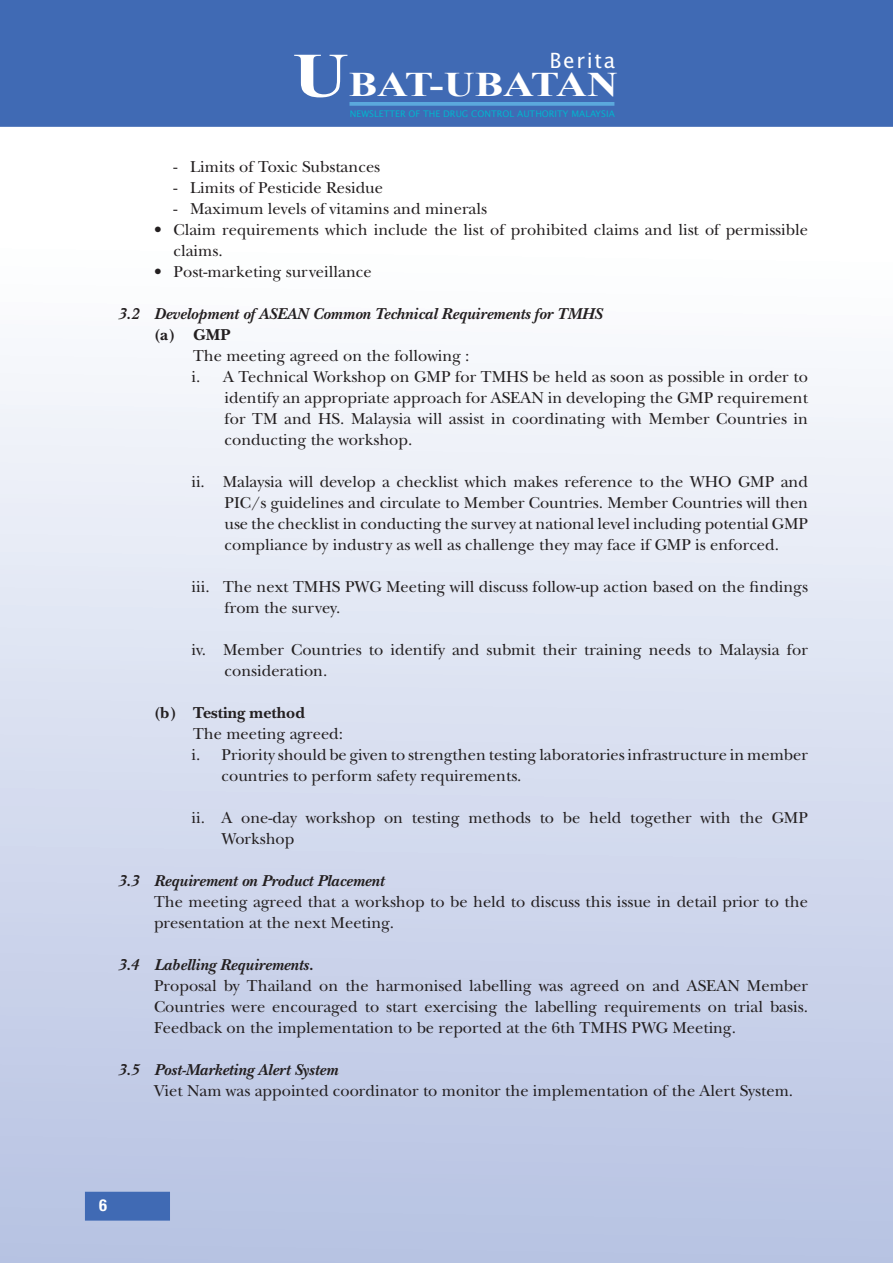
<style>
.page{position:relative;width:893px;height:1263px;background:#fff}
.page>*{position:absolute;margin:0;border:0;box-sizing:border-box;transform-origin:0 0}
.t1{font:700 34.5px "Times New Roman";color:#fff;scale:1.24 1}
.t2{font:21px "Lucida Sans";letter-spacing:.075em;color:#fff}
.t3{font:16.5px/21px "New Baskerville";color:#231f20}
.t4{font:italic 700 16.5px "New Baskerville";color:#231f20}
.t5{font:700 16.5px "New Baskerville";color:#231f20}
.t6{font:700 condensed 16.5px "Helvetica Neue";color:#fff}
.t7{font:9px "Lucida Sans";color:#00b7ce}
.s1{font-size:63px}
</style>
<div class="page">
<div style="left:0;top:120px;width:893px;height:1143px;background:linear-gradient(to bottom,#fff,#b6c2e2)"></div>
<div style="left:0;top:0;width:893px;height:127px;background:#406ab4"></div>
<svg style="left:349px;top:102px;width:265px;height:4px"></svg>
<div style="left:86px;top:1193px;width:83px;height:27px;background:#406ab4"></div>
<div style="left:85px;top:1192px;width:85px;height:29px;border:2px solid #406ab4"></div>
<p class="t2" style="left:550px;top:52px;width:67px">Berita</p>
<h1 class="t1" style="left:292px;top:66px;width:264px"><span class="s1">U</span>BAT-UBATAN</h1>
<p class="t7" style="left:350px;top:110px;width:266px">NEWSLETTER OF THE DRUG CONTROL AUTHORITY MALAYSIA</p>
<p class="t3" style="left:173px;top:158px;width:208px">- Limits of Toxic Substances</p>
<p class="t3" style="left:173px;top:179px;width:211px">- Limits of Pesticide Residue</p>
<p class="t3" style="left:173px;top:200px;width:315px">- Maximum levels of vitamins and minerals</p>
<p class="t3" style="left:173px;top:221px;width:636px;text-indent:-19px">• Claim requirements which include the list of prohibited claims and list of permissible claims.</p>
<p class="t3" style="left:154px;top:263px;width:219px">• Post-marketing surveillance</p>
<p class="t4" style="left:118px;top:308px;width:486px">3.2 Development of ASEAN Common Technical Requirements for TMHS</p>
<p class="t5" style="left:154px;top:329px;width:78px">(a) GMP</p>
<p class="t3" style="left:193px;top:347px;width:278px">The meeting agreed on the following :</p>
<p class="t3" style="left:191px;top:368px;width:618px">i. A Technical Workshop on GMP for TMHS be held as soon as possible in order to</p>
<p class="t3" style="left:224px;top:389px;width:585px">identify an appropriate approach for ASEAN in developing the GMP requirement</p>
<p class="t3" style="left:224px;top:410px;width:585px">for TM and HS. Malaysia will assist in coordinating with Member Countries in</p>
<p class="t3" style="left:224px;top:431px;width:189px">conducting the workshop.</p>
<p class="t3" style="left:224px;top:473px;width:585px;text-align:justify;text-indent:-33px">ii. Malaysia will develop a checklist which makes reference to the WHO GMP and PIC/s guidelines and circulate to Member Countries. Member Countries will then use the checklist in conducting the survey at national level including potential GMP compliance by industry as well as challenge they may face if GMP is enforced.</p>
<p class="t3" style="left:224px;top:578px;width:585px;text-indent:-33px">iii. The next TMHS PWG Meeting will discuss follow-up action based on the findings from the survey.</p>
<p class="t3" style="left:224px;top:641px;width:585px;text-indent:-33px">iv. Member Countries to identify and submit their training needs to Malaysia for consideration.</p>
<p class="t5" style="left:154px;top:707px;width:152px">(b) Testing method</p>
<p class="t3" style="left:193px;top:725px;width:152px">The meeting agreed:</p>
<p class="t3" style="left:191px;top:746px;width:618px">i. Priority should be given to strengthen testing laboratories infrastructure in member</p>
<p class="t3" style="left:221px;top:767px;width:302px">countries to perform safety requirements.</p>
<p class="t3" style="left:221px;top:809px;width:588px;text-indent:-30px">ii. A one-day workshop on testing methods to be held together with the GMP<br>Workshop</p>
<p class="t4" style="left:118px;top:875px;width:268px">3.3 Requirement on Product Placement</p>
<p class="t3" style="left:154px;top:893px;width:655px">The meeting agreed that a workshop to be held to discuss this issue in detail prior to the presentation at the next Meeting.</p>
<p class="t4" style="left:118px;top:959px;width:197px">3.4 Labelling Requirements.</p>
<p class="t3" style="left:154px;top:977px;width:655px;text-align:justify">Proposal by Thailand on the harmonised labelling was agreed on and ASEAN Member Countries were encouraged to start exercising the labelling requirements on trial basis.<br>Feedback on the implementation to be reported at the 6th TMHS PWG Meeting.</p>
<p class="t4" style="left:118px;top:1064px;width:221px">3.5 Post-Marketing Alert System</p>
<p class="t3" style="left:154px;top:1082px;width:641px">Viet Nam was appointed coordinator to monitor the implementation of the Alert System.</p>
<p class="t6" style="left:99px;top:1199px;width:9px">6</p>
</div>
